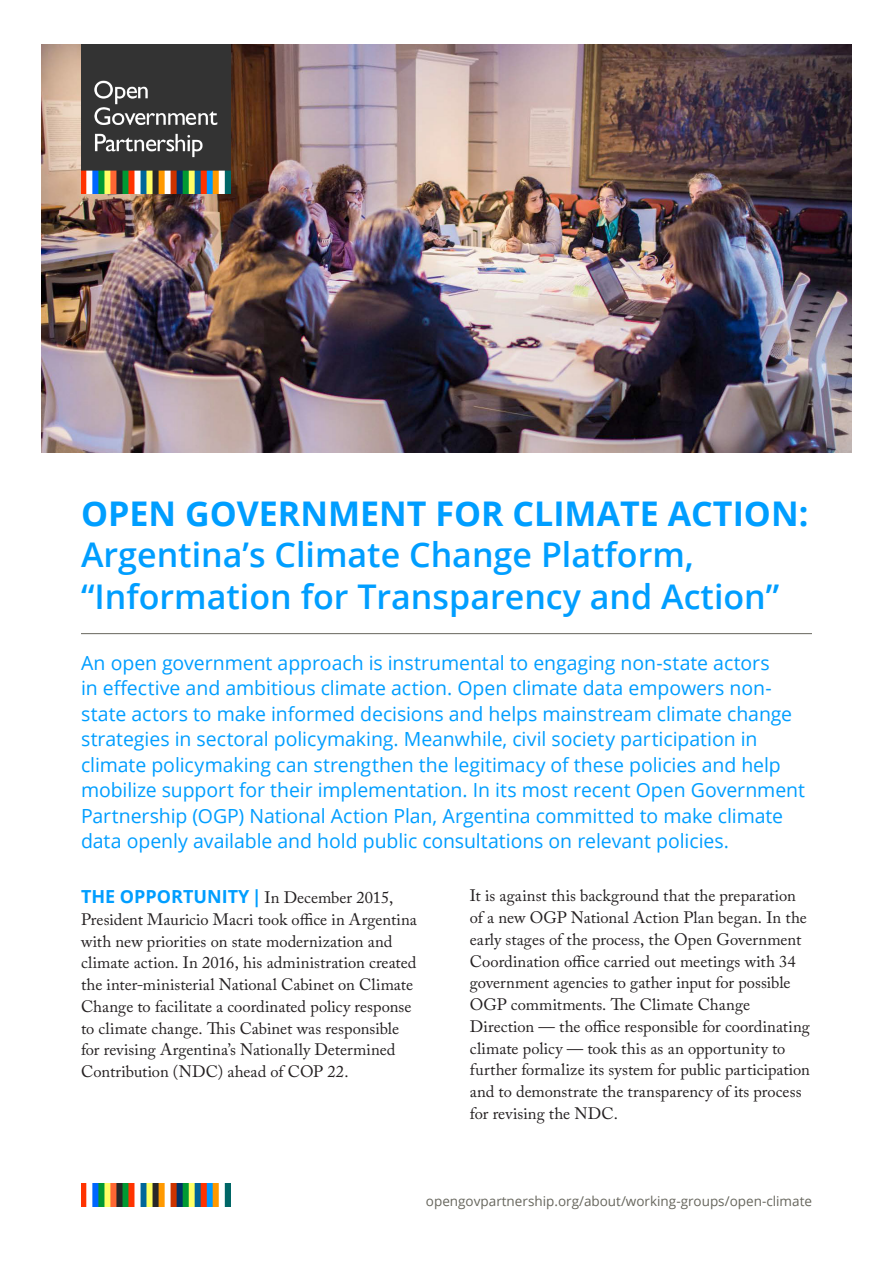
<style>
.page{position:relative;width:893px;height:1263px;background:#fff}
.page>*{position:absolute;margin:0;border:0;box-sizing:border-box;transform-origin:0 0}
.t1{font:600 34.05px/41.7px "Open Sans";color:#009eff}
.Intro_Text{font:19.5px/25.5px "Open Sans";letter-spacing:-.005em;color:#009eff}
.Body_Copy{font:700 18px "Open Sans";color:#009eff}
.Body_Copy-2{font:16.5px/21.8px "Adobe Caslon Pro";color:#231f20}
.t2{font:13.5px "Open Sans";color:#67665d}
.s1{font-weight:700}
.s2{font-family:"Adobe Caslon Pro";font-weight:400;font-size:16.5px;color:#231f20}
</style>
<div class="page">
<img style="left:41px;top:44px;width:810px;height:408px">
<img style="left:81px;top:44px;width:149px;height:150px">
<hr style="left:81px;top:633px;width:731px;height:1px;background:#67665d">
<img style="left:81px;top:1183px;width:149px;height:23px">
<p class="t1" style="left:81px;top:492px;width:729px"><span class="s1">OPEN GOVERNMENT FOR CLIMATE ACTION:<br></span>Argentina’s Climate Change Platform, “Information for Transparency and Action”</p>
<p class="Intro_Text" style="left:81px;top:649px;width:725px">An open government approach is instrumental to engaging non-state actors<br>in effective and ambitious climate action. Open climate data empowers non&shy;state actors to make informed decisions and helps mainstream climate change strategies in sectoral policymaking. Meanwhile, civil society participation in climate policymaking can strengthen the legitimacy of these policies and help mobilize support for their implementation. In its most recent Open Government Partnership (OGP) National Action Plan, Argentina committed to make climate data openly available and hold public consultations on relevant policies.</p>
<p class="Body_Copy" style="left:81px;top:884px;width:314px">THE OPPORTUNITY | <span class="s2">In December 2015,</span></p>
<p class="Body_Copy-2" style="left:81px;top:908px;width:337px">President Mauricio Macri took office in Argentina with new priorities on state modernization and climate action. In 2016, his administration created the inter-ministerial National Cabinet on Climate Change to facilitate a coordinated policy response to climate change. This Cabinet was responsible for revising Argentina’s Nationally Determined Contribution (NDC) ahead of COP 22.</p>
<p class="Body_Copy-2" style="left:470px;top:885px;width:342px">It is against this background that the preparation of a new OGP National Action Plan began. In the early stages of the process, the Open Government Coordination office carried out meetings with 34 government agencies to gather input for possible OGP commitments. The Climate Change Direction — the office responsible for coordinating climate policy — took this as an opportunity to further formalize its system for public participation and to demonstrate the transparency of its process for revising the NDC.</p>
<p class="t2" style="left:426px;top:1192px;width:388px">opengovpartnership.org/about/working-groups/open-climate</p>
</div>
